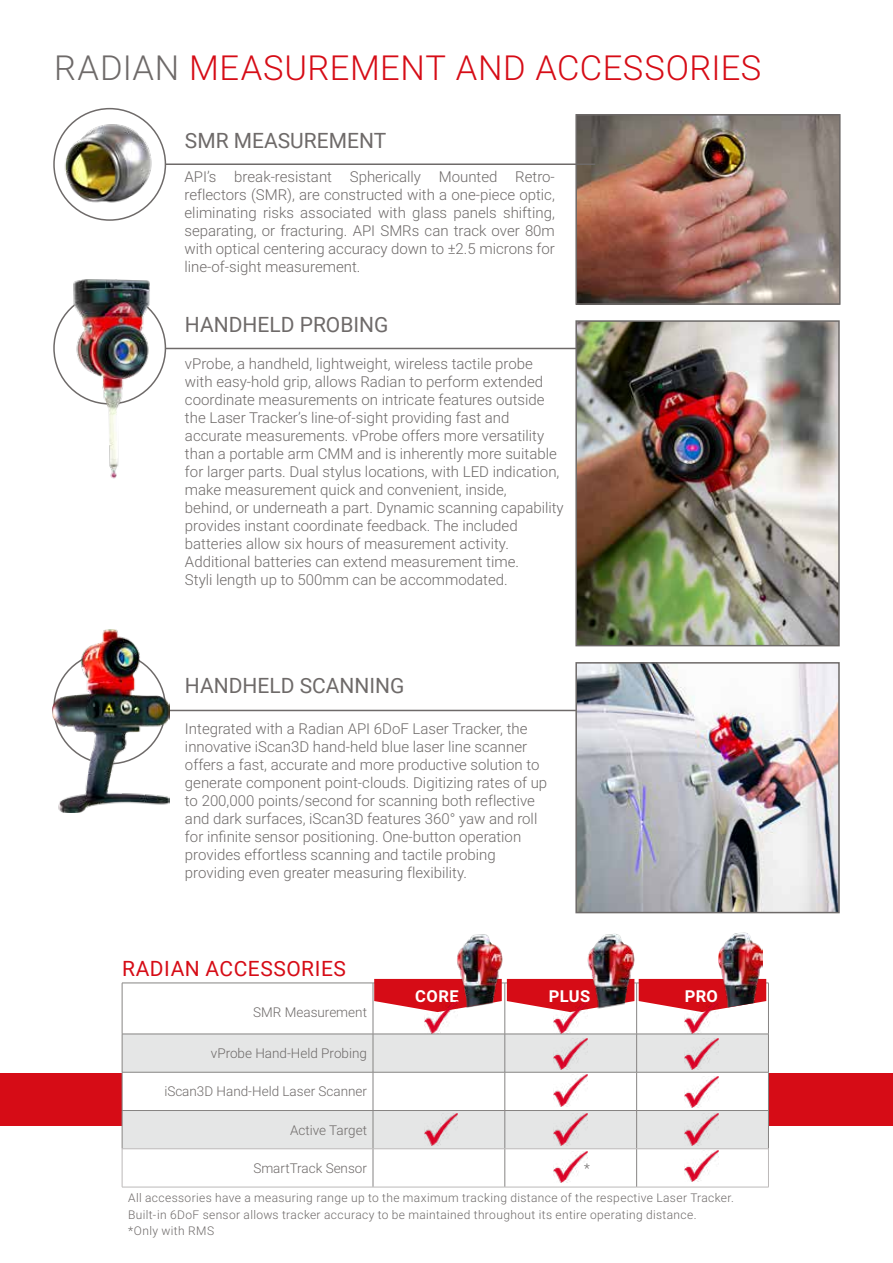
<style>
.page{position:relative;width:893px;height:1263px;background:#fff}
.page>*{position:absolute;margin:0;border:0;box-sizing:border-box;transform-origin:0 0}
.t1{font:300 34.5px "Roboto";letter-spacing:.015em;color:#d60c16}
.t2{font:21px "Roboto";color:#6e6a69}
.t3{font:21px "Roboto";letter-spacing:.025em;color:#d60c16}
.t4{font:700 16.5px "Roboto";letter-spacing:.02em;color:#fff}
.t5{font:300 15px/18px "Roboto";color:#6e6a69}
.t6{font:300 13.5px "Roboto";color:#6e6a69}
.t7{font:300 12px/16.5px "Roboto";letter-spacing:.03em;color:#6e6a69}
.s1{color:#6e6a69}
</style>
<div class="page">
<div style="left:0;top:1074px;width:893px;height:52px;background:#d60c16"></div>
<img style="left:578px;top:117px;width:260px;height:185px">
<div style="left:575px;top:114px;width:266px;height:191px;border:2px solid #6e6a69"></div>
<svg style="left:123px;top:984px;width:645px;height:203px"></svg>
<svg style="left:123px;top:1035px;width:645px;height:113px;background:#edeeee"></svg>
<hr style="left:122px;top:983px;width:251px;height:1px;background:#868483">
<hr style="left:122px;top:983px;width:1px;height:51px;background:#868483">
<hr style="left:373px;top:983px;width:1px;height:51px;background:#868483">
<hr style="left:505px;top:983px;width:1px;height:51px;background:#868483">
<hr style="left:637px;top:983px;width:132px;height:1px;background:#868483">
<hr style="left:636px;top:983px;width:1px;height:51px;background:#868483">
<hr style="left:768px;top:983px;width:1px;height:51px;background:#868483">
<hr style="left:122px;top:1034px;width:251px;height:1px;background:#868483">
<hr style="left:122px;top:1034px;width:1px;height:38px;background:#868483">
<hr style="left:373px;top:1034px;width:132px;height:1px;background:#868483">
<hr style="left:373px;top:1034px;width:1px;height:38px;background:#868483">
<hr style="left:505px;top:1034px;width:132px;height:1px;background:#868483">
<hr style="left:505px;top:1034px;width:1px;height:38px;background:#868483">
<hr style="left:637px;top:1034px;width:132px;height:1px;background:#868483">
<hr style="left:636px;top:1034px;width:1px;height:38px;background:#868483">
<hr style="left:768px;top:1034px;width:1px;height:38px;background:#868483">
<hr style="left:122px;top:1072px;width:1px;height:38px;background:#868483">
<hr style="left:373px;top:1072px;width:1px;height:38px;background:#868483">
<hr style="left:505px;top:1072px;width:1px;height:38px;background:#868483">
<hr style="left:636px;top:1072px;width:1px;height:38px;background:#868483">
<hr style="left:768px;top:1072px;width:1px;height:38px;background:#868483">
<hr style="left:373px;top:1111px;width:1px;height:37px;background:#868483">
<hr style="left:505px;top:1111px;width:1px;height:37px;background:#868483">
<hr style="left:636px;top:1111px;width:1px;height:37px;background:#868483">
<hr style="left:373px;top:1149px;width:1px;height:38px;background:#868483">
<hr style="left:505px;top:1149px;width:1px;height:38px;background:#868483">
<hr style="left:636px;top:1149px;width:1px;height:38px;background:#868483">
<hr style="left:122px;top:1072px;width:251px;height:1px;background:#868483">
<hr style="left:373px;top:1072px;width:132px;height:1px;background:#868483">
<hr style="left:505px;top:1072px;width:132px;height:1px;background:#868483">
<hr style="left:637px;top:1072px;width:132px;height:1px;background:#868483">
<hr style="left:122px;top:1110px;width:251px;height:1px;background:#868483">
<hr style="left:122px;top:1111px;width:1px;height:37px;background:#868483">
<hr style="left:373px;top:1110px;width:132px;height:1px;background:#868483">
<hr style="left:505px;top:1110px;width:132px;height:1px;background:#868483">
<hr style="left:637px;top:1110px;width:132px;height:1px;background:#868483">
<hr style="left:768px;top:1111px;width:1px;height:37px;background:#868483">
<hr style="left:122px;top:1148px;width:251px;height:1px;background:#bcb9b9">
<hr style="left:122px;top:1149px;width:1px;height:38px;background:#bcb9b9">
<hr style="left:373px;top:1148px;width:132px;height:1px;background:#bcb9b9">
<hr style="left:505px;top:1148px;width:132px;height:1px;background:#bcb9b9">
<hr style="left:637px;top:1148px;width:132px;height:1px;background:#bcb9b9">
<hr style="left:768px;top:1149px;width:1px;height:38px;background:#bcb9b9">
<hr style="left:122px;top:1187px;width:251px;height:1px;background:#bcb9b9">
<hr style="left:373px;top:1187px;width:132px;height:1px;background:#bcb9b9">
<hr style="left:505px;top:1187px;width:132px;height:1px;background:#bcb9b9">
<hr style="left:637px;top:1187px;width:132px;height:1px;background:#bcb9b9">
<img style="left:718px;top:932px;width:45px;height:47px">
<img style="left:454px;top:934px;width:49px;height:45px">
<svg style="left:374px;top:979px;width:392px;height:33px"></svg>
<img style="left:584px;top:933px;width:50px;height:76px">
<img style="left:424px;top:1114px;width:34px;height:31px">
<img style="left:554px;top:1038px;width:33px;height:31px">
<img style="left:554px;top:1114px;width:33px;height:31px">
<img style="left:685px;top:1038px;width:33px;height:31px">
<img style="left:55px;top:108px;width:111px;height:112px">
<hr style="left:166px;top:348px;width:429px;height:1px;background:#6e6a69">
<hr style="left:166px;top:710px;width:429px;height:1px;background:#6e6a69">
<hr style="left:166px;top:163px;width:429px;height:2px;background:#6e6a69">
<div style="left:53px;top:108px;width:113px;height:113px;border:2px solid #6e6a69;border-radius:50%"></div>
<img style="left:554px;top:1151px;width:33px;height:32px">
<img style="left:685px;top:1150px;width:33px;height:31px">
<img style="left:70px;top:279px;width:82px;height:200px">
<img style="left:578px;top:323px;width:259px;height:320px">
<div style="left:575px;top:320px;width:265px;height:326px;border:2px solid #6e6a69"></div>
<img style="left:578px;top:665px;width:259px;height:245px">
<div style="left:575px;top:662px;width:265px;height:251px;border:2px solid #6e6a69"></div>
<img style="left:685px;top:1114px;width:33px;height:31px">
<img style="left:554px;top:1075px;width:33px;height:31px">
<img style="left:685px;top:1076px;width:33px;height:32px">
<img style="left:53px;top:629px;width:116px;height:183px">
<img style="left:685px;top:1002px;width:33px;height:31px">
<img style="left:554px;top:1002px;width:33px;height:31px">
<img style="left:424px;top:1002px;width:34px;height:31px">
<h1 class="t1" style="left:54px;top:43px;width:709px"><span class="s1">RADIAN</span> MEASUREMENT AND ACCESSORIES</h1>
<h2 class="t2" style="left:185px;top:126px;width:203px">SMR MEASUREMENT</h2>
<p class="t5" style="left:185px;top:167px;width:372px;text-align:justify">API’s break-resistant Spherically Mounted Retro&shy;reflectors (SMR), are constructed with a one-piece optic, eliminating risks associated with glass panels shifting, separating, or fracturing. API SMRs can track over 80m with optical centering accuracy down to ±2.5 microns for line-of-sight measurement.</p>
<h2 class="t2" style="left:185px;top:309px;width:205px">HANDHELD PROBING</h2>
<p class="t5" style="left:185px;top:354px;width:380px">vProbe, a handheld, lightweight, wireless tactile probe with easy-hold grip, allows Radian to perform extended coordinate measurements on intricate features outside the Laser Tracker’s line-of-sight providing fast and accurate measurements. vProbe offers more versatility than a portable arm CMM and is inherently more suitable for larger parts. Dual stylus locations, with LED indication, make measurement quick and convenient, inside,<br>behind, or underneath a part. Dynamic scanning capability provides instant coordinate feedback. The included batteries allow six hours of measurement activity.<br>Additional batteries can extend measurement time.<br>Styli length up to 500mm can be accommodated.</p>
<h2 class="t2" style="left:185px;top:671px;width:221px">HANDHELD SCANNING</h2>
<p class="t5" style="left:185px;top:719px;width:364px">Integrated with a Radian API 6DoF Laser Tracker, the innovative iScan3D hand-held blue laser line scanner offers a fast, accurate and more productive solution to generate component point-clouds. Digitizing rates of up to 200,000 points/second for scanning both reflective and dark surfaces, iScan3D features 360° yaw and roll for infinite sensor positioning. One-button operation provides effortless scanning and tactile probing providing even greater measuring flexibility.</p>
<h2 class="t3" style="left:122px;top:954px;width:225px">RADIAN ACCESSORIES</h2>
<p class="t4" style="left:415px;top:984px;width:45px">CORE</p>
<p class="t4" style="left:549px;top:984px;width:43px">PLUS</p>
<p class="t4" style="left:685px;top:984px;width:35px">PRO</p>
<p class="t6" style="left:253px;top:1003px;width:115px">SMR Measurement</p>
<p class="t6" style="left:211px;top:1044px;width:158px">vProbe Hand-Held Probing</p>
<p class="t6" style="left:164px;top:1082px;width:204px">iScan3D Hand-Held Laser Scanner</p>
<p class="t6" style="left:290px;top:1120px;width:78px">Active Target</p>
<p class="t6" style="left:253px;top:1159px;width:115px">SmartTrack Sensor</p>
<p class="t6" style="left:584px;top:1159px;width:7px">*</p>
<p class="t7" style="left:128px;top:1189px;width:607px">All accessories have a measuring range up to the maximum tracking distance of the respective Laser Tracker.<br>Built-in 6DoF sensor allows tracker accuracy to be maintained throughout its entire operating distance.<br>*Only with RMS</p>
</div>
